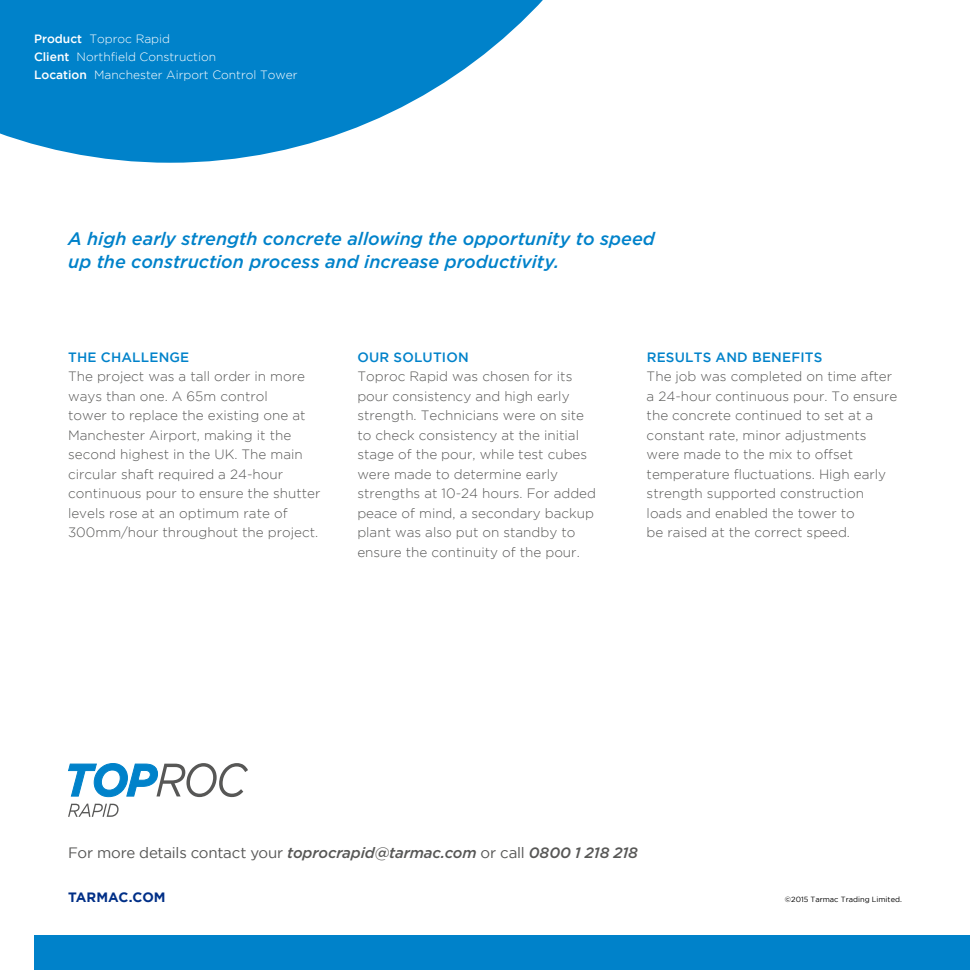
<style>
.page{position:relative;width:970px;height:970px;background:#fff}
.page>*{position:absolute;margin:0;border:0;box-sizing:border-box;transform-origin:0 0}
.t1{font:italic 500 18px/22.5px "Gotham";color:#0082ca}
.t2{font:italic 500 15px "Gotham";letter-spacing:-.01em;color:#575756}
.t3{font:300 13.5px/19.5px "Gotham";color:#575756}
.t4{font:500 13.5px "Gotham";letter-spacing:.015em;color:#0082ca}
.t5{font:700 13.5px "Gotham";letter-spacing:.005em;color:#002f87}
.t6{font:300 12px/18px "Gotham";color:#fff}
.t7{font:7.5px "Gotham";color:#000}
.s1{font-weight:500}
.s2{font-weight:400;font-style:normal}
</style>
<div class="page">
<svg style="left:0;top:0;width:543px;height:163px;fill:#0082ca"></svg>
<div style="left:34px;top:935px;width:935px;height:34px;background:#0082ca"></div>
<svg style="left:68px;top:803px;width:50px;height:13px"></svg>
<svg style="left:68px;top:763px;width:180px;height:34px"></svg>
<p class="t6" style="left:34px;top:29px;width:265px"><span class="s1">Product</span> Toproc Rapid<br><span class="s1">Client</span> Northfield Construction<br><span class="s1">Location</span> Manchester Airport Control Tower</p>
<h1 class="t1" style="left:68px;top:227px;width:588px">A high early strength concrete allowing the opportunity to speed up the construction process and increase productivity.</h1>
<p class="t4" style="left:68px;top:349px;width:123px">THE CHALLENGE</p>
<p class="t3" style="left:68px;top:367px;width:254px">The project was a tall order in more ways than one. A 65m control<br>tower to replace the existing one at Manchester Airport, making it the second highest in the UK. The main circular shaft required a 24-hour continuous pour to ensure the shutter levels rose at an optimum rate of 300mm/hour throughout the project.</p>
<p class="t4" style="left:357px;top:349px;width:113px">OUR SOLUTION</p>
<p class="t3" style="left:357px;top:366px;width:240px">Toproc Rapid was chosen for its pour consistency and high early strength. Technicians were on site to check consistency at the initial stage of the pour, while test cubes were made to determine early strengths at 10-24 hours. For added peace of mind, a secondary backup plant was also put on standby to ensure the continuity of the pour.</p>
<p class="t4" style="left:646px;top:349px;width:177px">RESULTS AND BENEFITS</p>
<p class="t3" style="left:646px;top:366px;width:252px">The job was completed on time after a 24-hour continuous pour. To ensure the concrete continued to set at a constant rate, minor adjustments were made to the mix to offset temperature fluctuations. High early strength supported construction loads and enabled the tower to<br>be raised at the correct speed.</p>
<p class="t2" style="left:68px;top:844px;width:571px"><span class="s2">For more details contact your</span> toprocrapid@tarmac.com <span class="s2">or call</span> 0800 1 218 218</p>
<p class="t5" style="left:68px;top:889px;width:99px">TARMAC.COM</p>
<p class="t7" style="left:785px;top:894px;width:118px">©2015 Tarmac Trading Limited.</p>
</div>
